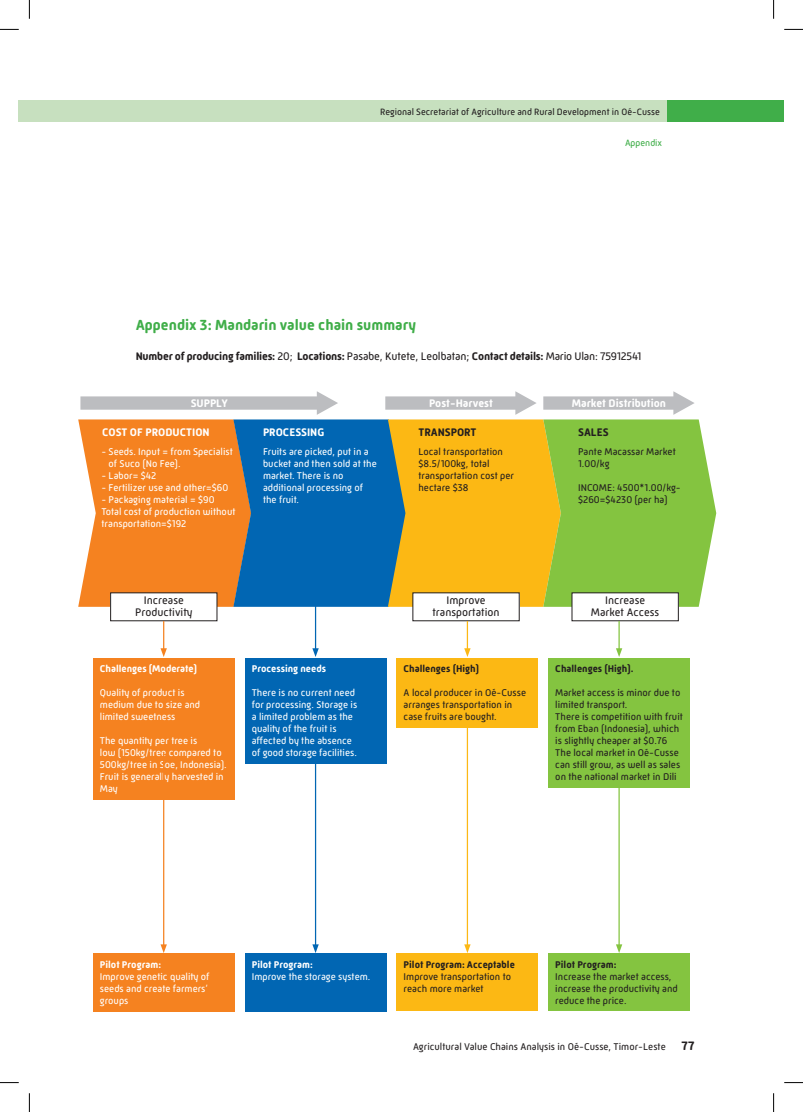
<style>
.page{position:relative;width:803px;height:1112px;background:#fff}
.page>*{position:absolute;margin:0;border:0;box-sizing:border-box;transform-origin:0 0}
.t1{font:700 15px "Mic 32 New Rounded";color:#40ae49}
.t2{font:700 12.5px "Mic 32 New Rounded";color:#231f20}
.t3{font:700 11.25px "Mic 32 New Rounded";letter-spacing:-.02em;color:#231f20}
.t4{font:700 11.25px "Mic 32 New Rounded";color:#fff}
.t5{font:11.25px/11.2px "Mic 32 New Rounded";color:#231f20;text-align:center}
.t6{font:700 11.25px "Mic 32 New Rounded";color:#231f20}
.t7{font:10px/12px "Mic 32 New Rounded";color:#fff}
.t8{font:10px/12px "Mic 32 New Rounded";color:#231f20}
.t9{font:700 10px "Mic 32 New Rounded";color:#231f20}
.t10{font:700 10px "Mic 32 New Rounded";color:#fff}
.t11{font:9.38px "Mic 32 New Rounded";color:#231f20}
.t12{font:9.38px "Mic 32 New Rounded";color:#40ae49}
.s1{font-weight:400}
</style>
<div class="page">
<div style="left:29px;top:100px;width:755px;height:22px;background:#c7e0bf"></div>
<div style="left:667px;top:100px;width:117px;height:22px;background:#40ae49"></div>
<div style="left:19px;top:100px;width:10px;height:22px;background:#c7e0bf"></div>
<svg style="left:78px;top:391px;width:638px;height:215px;background:#a7a564"></svg>
<div style="left:111px;top:592px;width:106px;height:28px;background:#fff"></div>
<div style="left:413px;top:592px;width:106px;height:28px;background:#fff"></div>
<div style="left:572px;top:592px;width:106px;height:28px;background:#fff"></div>
<div style="left:572px;top:592px;width:106px;height:29px;border:1px solid #231f20"></div>
<div style="left:93px;top:657px;width:142px;height:142px;background:#f58220"></div>
<div style="left:245px;top:657px;width:141px;height:106px;background:#0166b3"></div>
<div style="left:396px;top:657px;width:142px;height:70px;background:#fcb814"></div>
<div style="left:548px;top:657px;width:142px;height:130px;background:#84c440"></div>
<svg style="left:160px;top:621px;width:7px;height:36px"></svg>
<svg style="left:464px;top:621px;width:7px;height:36px"></svg>
<hr style="left:618px;top:621px;width:2px;height:29px;background:#84c440">
<svg style="left:616px;top:648px;width:6px;height:9px"></svg>
<hr style="left:163px;top:752px;width:1px;height:194px;background:#f58220">
<svg style="left:160px;top:944px;width:7px;height:8px"></svg>
<div style="left:93px;top:952px;width:142px;height:59px;background:#f58220"></div>
<div style="left:245px;top:952px;width:141px;height:59px;background:#0166b3"></div>
<div style="left:396px;top:952px;width:142px;height:58px;background:#fcb814"></div>
<div style="left:548px;top:952px;width:142px;height:58px;background:#84c440"></div>
<hr style="left:315px;top:603px;width:1px;height:47px;background:#0166b3">
<svg style="left:312px;top:648px;width:7px;height:9px"></svg>
<hr style="left:315px;top:763px;width:1px;height:183px;background:#0166b3">
<svg style="left:312px;top:944px;width:7px;height:8px"></svg>
<hr style="left:467px;top:727px;width:1px;height:219px;background:#fcb814">
<svg style="left:464px;top:944px;width:7px;height:8px"></svg>
<hr style="left:618px;top:787px;width:2px;height:159px;background:#84c440">
<svg style="left:616px;top:944px;width:6px;height:8px"></svg>
<svg style="left:0;top:29px;width:19px;height:1px"></svg>
<svg style="left:784px;top:29px;width:19px;height:1px"></svg>
<svg style="left:0;top:1082px;width:19px;height:1px"></svg>
<svg style="left:784px;top:1082px;width:19px;height:1px"></svg>
<svg style="left:29px;top:0;width:1px;height:19px"></svg>
<svg style="left:29px;top:1093px;width:1px;height:18px"></svg>
<svg style="left:773px;top:0;width:1px;height:19px"></svg>
<svg style="left:773px;top:1093px;width:1px;height:18px"></svg>
<p class="t11" style="left:380px;top:106px;width:281px">Regional Secretariat of Agriculture and Rural Development in Oé-Cusse</p>
<p class="t12" style="left:625px;top:138px;width:39px">Appendix</p>
<h1 class="t1" style="left:136px;top:316px;width:282px">Appendix 3: Mandarin value chain summary</h1>
<p class="t3" style="left:136px;top:349px;width:507px">Number of producing families: <span class="s1">20;</span> Locations: <span class="s1">Pasabe, Kutete, Leolbatan;</span> Contact details: <span class="s1">Mario Ulan: 75912541</span></p>
<p class="t4" style="left:191px;top:397px;width:39px">SUPPLY</p>
<p class="t4" style="left:429px;top:397px;width:65px">Post-Harvest</p>
<p class="t4" style="left:572px;top:397px;width:96px">Market Distribution</p>
<p class="t4" style="left:102px;top:426px;width:109px">COST OF PRODUCTION</p>
<p class="t4" style="left:263px;top:426px;width:63px">PROCESSING</p>
<p class="t6" style="left:418px;top:426px;width:60px">TRANSPORT</p>
<p class="t3" style="left:578px;top:426px;width:32px">SALES</p>
<p class="t7" style="left:109px;top:445px;width:126px;text-indent:-7px">- Seeds. Input = from Specialist of Suco (No Fee).</p>
<p class="t7" style="left:102px;top:469px;width:57px">- Labor= $42</p>
<p class="t7" style="left:102px;top:481px;width:128px">- Fertilizer use and other=$60</p>
<p class="t7" style="left:102px;top:493px;width:135px">- Packaging material = $90<br>Total cost of production without transportation=$192</p>
<p class="t7" style="left:263px;top:445px;width:115px">Fruits are picked, put in a bucket and then sold at the market. There is no additional processing of the fruit.</p>
<p class="t8" style="left:418px;top:445px;width:97px">Local transportation $8.5/100kg, total transportation cost per hectare $38</p>
<p class="t8" style="left:578px;top:445px;width:99px">Pante Macassar Market<br>1.00/kg</p>
<p class="t8" style="left:578px;top:481px;width:104px">INCOME: 4500*1.00/kg-$260=$4230 (per ha)</p>
<p class="t5" style="left:135px;top:594px;width:59px">Increase<br>Productivity</p>
<p class="t5" style="left:591px;top:594px;width:70px">Increase<br>Market Access</p>
<p class="t5" style="left:432px;top:594px;width:69px">Improve transportation</p>
<p class="t10" style="left:100px;top:663px;width:99px">Challenges (Moderate)</p>
<p class="t7" style="left:100px;top:686px;width:102px">Quality of product is medium due to size and limited sweetness</p>
<p class="t7" style="left:100px;top:734px;width:128px">The quantity per tree is<br>low (150kg/tree compared to<br>500kg/tree in Soe, Indonesia).<br>Fruit is generally harvested in<br>May</p>
<p class="t10" style="left:252px;top:663px;width:76px">Processing needs</p>
<p class="t7" style="left:252px;top:686px;width:107px">There is no current need for processing. Storage is a limited problem as the quality of the fruit is affected by the absence of good storage facilities.</p>
<p class="t9" style="left:404px;top:663px;width:77px">Challenges (High)</p>
<p class="t8" style="left:404px;top:686px;width:124px">A local producer in Oé-Cusse arranges transportation in case fruits are bought.</p>
<p class="t9" style="left:555px;top:663px;width:80px">Challenges (High).</p>
<p class="t8" style="left:555px;top:686px;width:129px">Market access is minor due to limited transport.<br>There is competition with fruit from Eban (Indonesia), which is slightly cheaper at $0.76<br>The local market in Oé-Cusse can still grow, as well as sales on the national market in Dili</p>
<p class="t10" style="left:100px;top:958px;width:63px">Pilot Program:</p>
<p class="t7" style="left:100px;top:970px;width:111px">Improve genetic quality of seeds and create farmers’ groups</p>
<p class="t10" style="left:252px;top:958px;width:63px">Pilot Program:</p>
<p class="t7" style="left:252px;top:970px;width:120px">Improve the storage system.</p>
<p class="t9" style="left:404px;top:958px;width:113px">Pilot Program: Acceptable</p>
<p class="t8" style="left:404px;top:970px;width:109px">Improve transportation to reach more market</p>
<p class="t9" style="left:555px;top:958px;width:63px">Pilot Program:</p>
<p class="t8" style="left:555px;top:970px;width:124px">Increase the market access, increase the productivity and reduce the price.</p>
<p class="t8" style="left:413px;top:1040px;width:254px">Agricultural Value Chains Analysis in Oé-Cusse, Timor-Leste</p>
<p class="t2" style="left:681px;top:1038px;width:15px">77</p>
</div>
